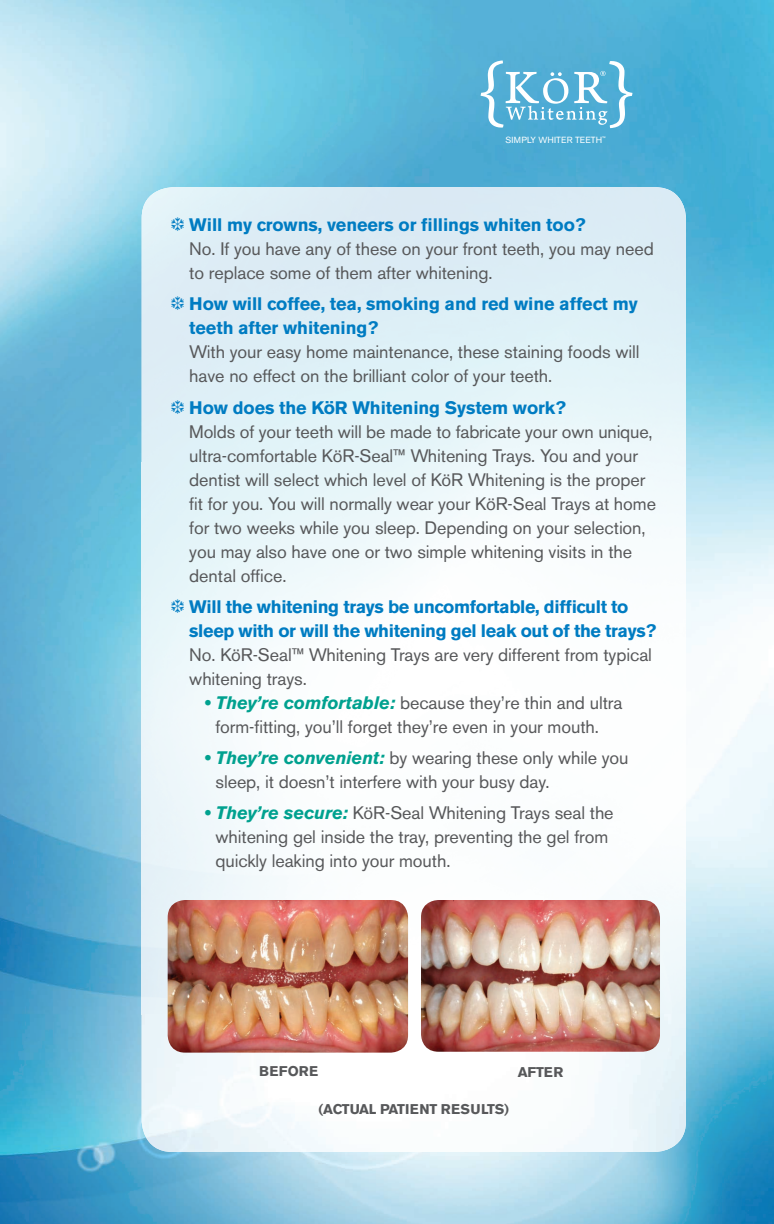
<style>
.page{position:relative;width:774px;height:1224px;background:#fff}
.page>*{position:absolute;margin:0;border:0;box-sizing:border-box;transform-origin:0 0}
.t1{font:18px/24px "Akzidenz Grotesk BE";letter-spacing:-.005em;color:#57585a}
.t2{font:700 18px/24px "Akzidenz Grotesk BE";letter-spacing:-.02em;color:#007cc2}
.t3{font:700 14px "Akzidenz Grotesk BE";letter-spacing:-.01em;color:#57585a}
.t4{font:8.8px "Akzidenz Grotesk BE";letter-spacing:.01em;color:#fff}
.s1{color:#007cc2}
.s2{font-weight:700;color:#007cc2}
.s3{font-weight:700;font-style:italic;color:#00a18f}
</style>
<div class="page">
<img style="left:1px;top:0;width:773px;height:1224px">
<img style="left:0;top:0;width:1px;height:1224px">
<img style="left:142px;top:187px;width:544px;height:965px">
<img style="left:168px;top:900px;width:240px;height:153px">
<img style="left:421px;top:900px;width:239px;height:152px">
<svg style="left:481px;top:60px;width:152px;height:68px"></svg>
<p class="t4" style="left:505px;top:134px;width:102px">SIMPLY WHITER TEETH<sup>™</sup></p>
<p class="t1" style="left:189px;top:213px;width:466px;text-indent:-18px"><span class="s1">❆</span> <span class="s2">Will my crowns, veneers or fillings whiten too?<br></span>No. If you have any of these on your front teeth, you may need to replace some of them after whitening.</p>
<p class="t2" style="left:189px;top:292px;width:450px;text-indent:-18px">❆ How will coffee, tea, smoking and red wine affect my teeth after whitening?</p>
<p class="t1" style="left:189px;top:340px;width:452px">With your easy home maintenance, these staining foods will have no effect on the brilliant color of your teeth.</p>
<p class="t1" style="left:189px;top:395px;width:468px;text-indent:-18px"><span class="s1">❆</span> <span class="s2">How does the KöR Whitening System work?<br></span>Molds of your teeth will be made to fabricate your own unique, ultra-comfortable KöR-Seal™ Whitening Trays. You and your dentist will select which level of KöR Whitening is the proper fit for you. You will normally wear your KöR-Seal Trays at home for two weeks while you sleep. Depending on your selection, you may also have one or two simple whitening visits in the dental office.</p>
<p class="t2" style="left:189px;top:595px;width:468px;text-indent:-18px">❆ Will the whitening trays be uncomfortable, difficult to sleep with or will the whitening gel leak out of the trays?</p>
<p class="t1" style="left:189px;top:643px;width:464px">No. KöR-Seal™ Whitening Trays are very different from typical whitening trays.</p>
<p class="t1" style="left:216px;top:691px;width:408px;text-indent:-11px"><span class="s3">• They’re comfortable:</span> because they’re thin and ultra form-fitting, you’ll forget they’re even in your mouth.</p>
<p class="t1" style="left:216px;top:746px;width:415px;text-indent:-11px"><span class="s3">• They’re convenient:</span> by wearing these only while you sleep, it doesn’t interfere with your busy day.</p>
<p class="t1" style="left:216px;top:801px;width:400px;text-indent:-11px"><span class="s3">• They’re secure:</span> KöR-Seal Whitening Trays seal the whitening gel inside the tray, preventing the gel from quickly leaking into your mouth.</p>
<p class="t3" style="left:259px;top:1063px;width:61px">BEFORE</p>
<p class="t3" style="left:518px;top:1064px;width:47px">AFTER</p>
<p class="t3" style="left:318px;top:1101px;width:192px">(ACTUAL PATIENT RESULTS)</p>
</div>
